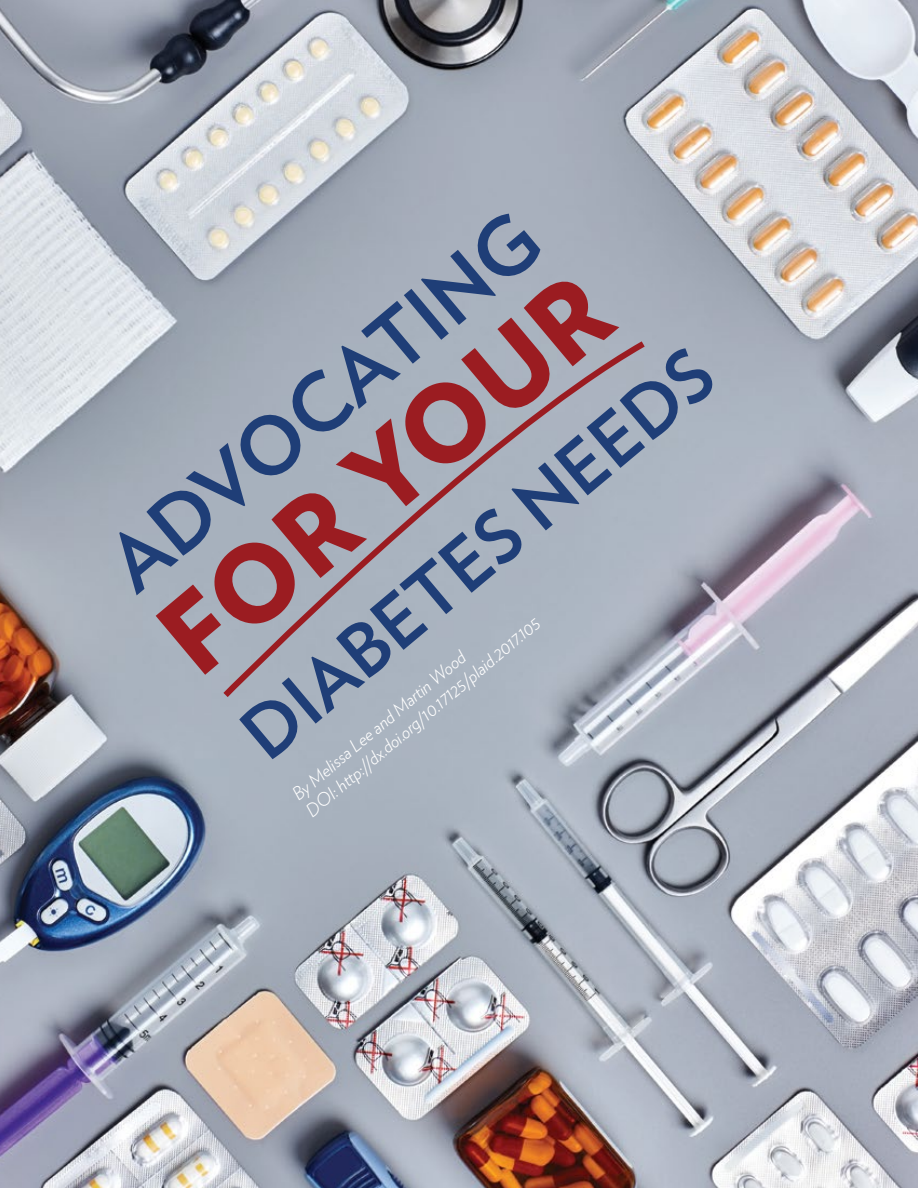
<style>
.page{position:relative;width:918px;height:1188px;background:#fff}
.page>*{position:absolute;margin:0;border:0;box-sizing:border-box;transform-origin:0 0}
.t1{font:900 105px "Verlag";color:#9b1c21}
.t2{font:700 79.5px "Verlag";color:#1f3e77}
.t3{font:700 72px "Verlag";color:#1f3e77}
.t4{font:italic 300 18px/21.6px "Verlag";color:#fff}
</style>
<div class="page">
<img style="left:0;top:0;width:918px;height:1188px">
<div style="left:220px;top:336px;width:431px;height:365px;background:#a9b3bf"></div>
<h2 class="t2" style="left:78px;top:525px;width:537px;rotate:-40deg">ADVOCATING</h2>
<h1 class="t1" style="left:119px;top:585px;width:552px;rotate:-40deg">FOR YOUR</h1>
<h3 class="t3" style="left:215px;top:700px;width:592px;rotate:-40deg">DIABETES NEEDS</h3>
<p class="t4" style="left:287px;top:787px;width:301px;rotate:-40deg">By Melissa Lee and Martin Wood<br>DOI: http://dx.doi.org/10.17125/plaid.2017.105</p>
</div>
